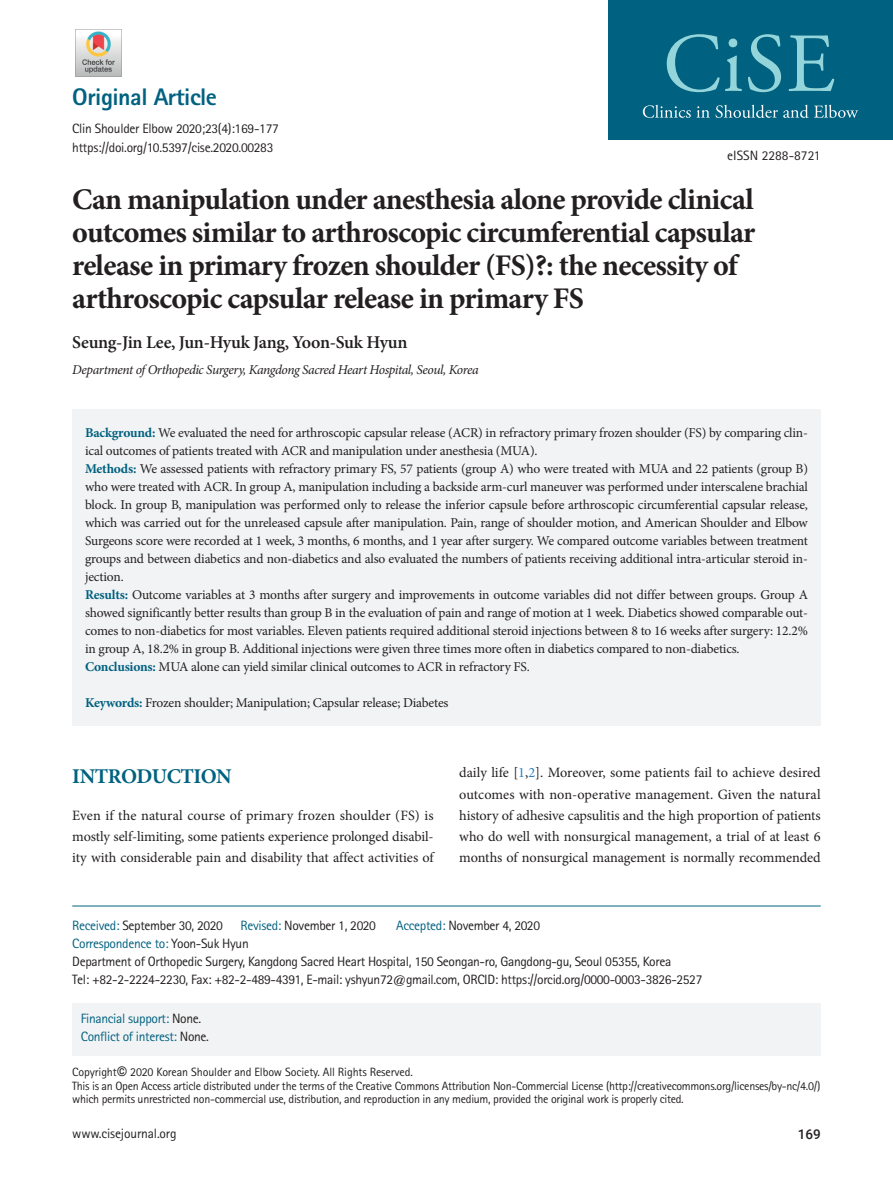
<style>
.page{position:relative;width:893px;height:1191px;background:#fff}
.page>*{position:absolute;margin:0;border:0;box-sizing:border-box;transform-origin:0 0}
.t1{font:700 30px/33px "Minion Pro";letter-spacing:-.025em;color:#231f20}
.t2{font:800 24px "Rotis Sans Serif Std";letter-spacing:-.02em;color:#006180}
.t3{font:700 21px "Minion Pro";letter-spacing:-.02em;color:#006180}
.t4{font:600 18px "Minion Pro";letter-spacing:-.015em;color:#231f20}
.t5{font:14.25px/21.3px "Minion Pro";letter-spacing:-.005em;color:#231f20;text-align:justify}
.t6{font:13.5px/18px "Minion Pro";letter-spacing:-.015em;color:#231f20}
.t7{font:13.5px/18px "Rotis Sans Serif Std";letter-spacing:-.025em;color:#231f20}
.t8{font:italic 13.5px "Minion Pro";letter-spacing:-.03em;color:#231f20}
.t9{font:13.5px/18px "Rotis Sans Serif Std";letter-spacing:-.025em;color:#006180}
.t10{font:13.5px "Rotis Sans Serif Std";color:#231f20}
.t11{font:500 13.5px "Roboto";color:#231f20}
.t12{font:12px/13.5px "Rotis Sans Serif Std";letter-spacing:-.025em;color:#231f20}
.s1{font-weight:700;color:#006180}
.s2{color:#2a80c3}
.s3{color:#006180}
.s4{color:#231f20}
.s5{font-family:"Roboto";font-weight:500;font-size:13.5px}
</style>
<div class="page">
<div style="left:72px;top:409px;width:749px;height:316px;background:#f2f3f4"></div>
<div style="left:72px;top:1003px;width:749px;height:53px;background:#f2f3f4"></div>
<hr style="left:72px;top:905px;width:749px;height:1px;background:#006180">
<div style="left:608px;top:0;width:285px;height:139px;background:#006180"></div>
<svg style="left:667px;top:34px;width:75px;height:58px"></svg>
<svg style="left:748px;top:34px;width:33px;height:58px"></svg>
<svg style="left:788px;top:35px;width:46px;height:56px"></svg>
<svg style="left:643px;top:105px;width:215px;height:13px"></svg>
<img style="left:75px;top:29px;width:47px;height:47px">
<h2 class="t2" style="left:72px;top:82px;width:146px">Original Article</h2>
<p class="t7" style="left:72px;top:120px;width:208px">Clin Shoulder Elbow 2020;23(4):169-177 https://doi.org/10.5397/cise.2020.00283</p>
<h1 class="t1" style="left:72px;top:182px;width:684px">Can manipulation under anesthesia alone provide clinical outcomes similar to arthroscopic circumferential capsular release in primary frozen shoulder (FS)?: the necessity of arthroscopic capsular release in primary FS</h1>
<h3 class="t4" style="left:72px;top:329px;width:337px">Seung-Jin Lee, Jun-Hyuk Jang, Yoon-Suk Hyun</h3>
<p class="t8" style="left:72px;top:360px;width:408px">Department of Orthopedic Surgery, Kangdong Sacred Heart Hospital, Seoul, Korea</p>
<p class="t10" style="left:727px;top:147px;width:95px">eISSN 2288-8721</p>
<p class="t6" style="left:85px;top:424px;width:725px"><span class="s1">Background:</span> We evaluated the need for arthroscopic capsular release (ACR) in refractory primary frozen shoulder (FS) by comparing clin&shy;ical outcomes of patients treated with ACR and manipulation under anesthesia (MUA).<br><span class="s1">Methods:</span> We assessed patients with refractory primary FS, 57 patients (group A) who were treated with MUA and 22 patients (group B) who were treated with ACR. In group A, manipulation including a backside arm-curl maneuver was performed under interscalene brachial block. In group B, manipulation was performed only to release the inferior capsule before arthroscopic circumferential capsular release, which was carried out for the unreleased capsule after manipulation. Pain, range of shoulder motion, and American Shoulder and Elbow Surgeons score were recorded at 1 week, 3 months, 6 months, and 1 year after surgery. We compared outcome variables between treatment groups and between diabetics and non-diabetics and also evaluated the numbers of patients receiving additional intra-articular steroid in&shy;jection.<br><span class="s1">Results:</span> Outcome variables at 3 months after surgery and improvements in outcome variables did not differ between groups. Group A showed significantly better results than group B in the evaluation of pain and range of motion at 1 week. Diabetics showed comparable out&shy;comes to non-diabetics for most variables. Eleven patients required additional steroid injections between 8 to 16 weeks after surgery: 12.2% in group A, 18.2% in group B. Additional injections were given three times more often in diabetics compared to non-diabetics.<br><span class="s1">Conclusions:</span> MUA alone can yield similar clinical outcomes to ACR in refractory FS.</p>
<p class="t6" style="left:85px;top:694px;width:365px"><span class="s1">Keywords:</span> Frozen shoulder; Manipulation; Capsular release; Diabetes</p>
<h3 class="t3" style="left:72px;top:761px;width:161px">INTRODUCTION</h3>
<p class="t5" style="left:72px;top:804px;width:363px">Even if the natural course of primary frozen shoulder (FS) is mostly self-limiting, some patients experience prolonged disabil&shy;ity with considerable pain and disability that affect activities of</p>
<p class="t5" style="left:459px;top:762px;width:363px">daily life [<span class="s2">1</span>,<span class="s2">2</span>]. Moreover, some patients fail to achieve desired outcomes with non-operative management. Given the natural history of adhesive capsulitis and the high proportion of patients who do well with nonsurgical management, a trial of at least 6 months of nonsurgical management is normally recommended</p>
<p class="t7" style="left:72px;top:916px;width:152px"><span class="s3">Received:</span> September 30, 2020</p>
<p class="t7" style="left:241px;top:916px;width:137px"><span class="s3">Revised:</span> November 1, 2020</p>
<p class="t7" style="left:396px;top:916px;width:145px"><span class="s3">Accepted:</span> November 4, 2020</p>
<p class="t7" style="left:72px;top:934px;width:632px"><span class="s3">Correspondence to:</span> Yoon-Suk Hyun<br>Department of Orthopedic Surgery, Kangdong Sacred Heart Hospital, 150 Seongan-ro, Gangdong-gu, Seoul 05355, Korea<br>Tel: +82-2-2224-2230, Fax: +82-2-489-4391, E-mail: yshyun72@gmail.com, ORCID: https://orcid.org/0000-0003-3826-2527</p>
<p class="t9" style="left:81px;top:1009px;width:130px">Financial support: <span class="s4">None.<br></span>Conflict of interest: <span class="s4">None.</span></p>
<p class="t12" style="left:72px;top:1065px;width:750px">Copyright<span class="s5">©</span> 2020 Korean Shoulder and Elbow Society. All Rights Reserved.<br>This is an Open Access article distributed under the terms of the Creative Commons Attribution Non-Commercial License (http://creativecommons.org/licenses/by-nc/4.0/) which permits unrestricted non-commercial use, distribution, and reproduction in any medium, provided the original work is properly cited.</p>
<p class="t7" style="left:72px;top:1124px;width:106px">www.cisejournal.org</p>
<p class="t11" style="left:798px;top:1124px;width:25px">169</p>
</div>
